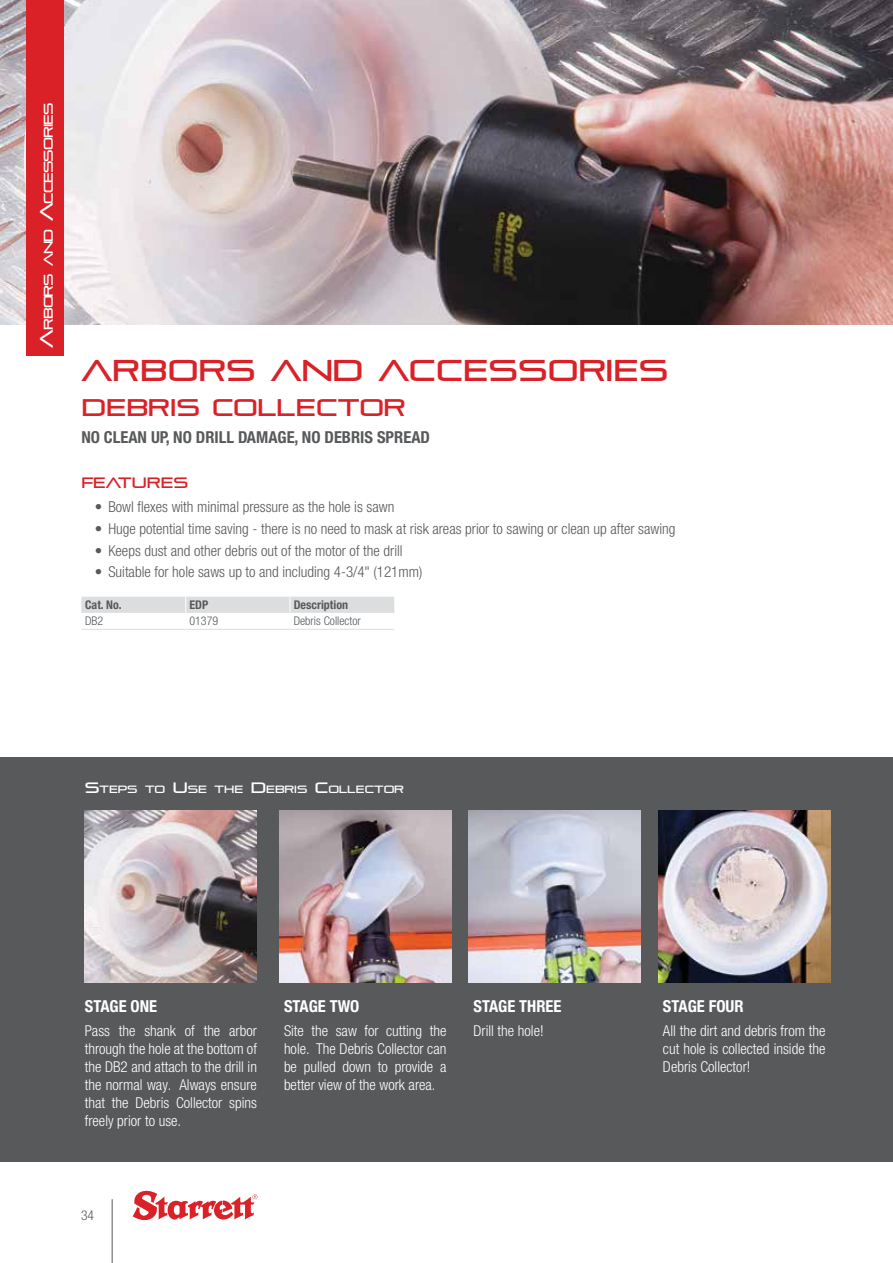
<style>
.page{position:relative;width:893px;height:1263px;background:#fff}
.page>*{position:absolute;margin:0;border:0;box-sizing:border-box;transform-origin:0 0}
.t1{font:30px "Pirulen";color:#da2128}
.t2{font:24px "Pirulen";color:#da2128}
.t3{font:700 condensed 16.5px "Helvetica Neue LT Pro";color:#58595b}
.t4{font:700 condensed 16.5px "Helvetica Neue LT Pro";color:#fff}
.t5{font:300 condensed 15px/18px "Helvetica Neue LT Pro";color:#fff;text-align:justify}
.t6{font:300 condensed 15px "Helvetica Neue LT Pro";color:#58595b}
.t7{font:15px "Pirulen";color:#da2128}
.t8{font:300 condensed 13.5px "Helvetica Neue LT Pro";color:#58595b}
.t9{font:12.6px "Pirulen";letter-spacing:-.07em;color:#fff}
.t10{font:300 condensed 12px "Helvetica Neue LT Pro";color:#58595b}
.t11{font:700 condensed 12px "Helvetica Neue LT Pro";color:#58595b}
.t12{font:10.5px "Pirulen";color:#fff}
.s1{font-size:18px}
.s2{font-size:15px}
</style>
<div class="page">
<div style="left:0;top:758px;width:893px;height:404px;background:#58595b"></div>
<img style="left:0;top:0;width:893px;height:324px">
<img style="left:85px;top:811px;width:172px;height:171px">
<img style="left:279px;top:811px;width:172px;height:171px">
<img style="left:469px;top:811px;width:172px;height:171px">
<img style="left:658px;top:811px;width:172px;height:171px">
<div style="left:81px;top:597px;width:313px;height:16px;background:#dcddde"></div>
<hr style="left:81px;top:629px;width:105px;height:1px;background:#dcddde">
<hr style="left:186px;top:629px;width:104px;height:1px;background:#dcddde">
<hr style="left:290px;top:629px;width:104px;height:1px;background:#dcddde">
<hr style="left:112px;top:1199px;width:1px;height:64px;background:#58595b">
<svg style="left:133px;top:1191px;width:124px;height:29px"></svg>
<div style="left:27px;top:0;width:37px;height:356px;background:#da2128"></div>
<p class="t9" style="left:41px;top:347px;width:246px;rotate:-90deg"><span class="s1">A</span>RBORS AND <span class="s1">A</span>CCESSORIES</p>
<h1 class="t1" style="left:81px;top:352px;width:589px">ARBORS AND ACCESSORIES</h1>
<h2 class="t2" style="left:81px;top:393px;width:45px">DEBRIS</h2>
<h2 class="t2" style="left:212px;top:393px;width:43px">COLLE</h2>
<h2 class="t2" style="left:316px;top:393px;width:45px">CTOR</h2>
<p class="t3" style="left:81px;top:427px;width:350px">NO CLEAN UP, NO DRILL DAMAGE, NO DEBRIS SPREAD</p>
<p class="t7" style="left:81px;top:473px;width:27px">FEATURES</p>
<p class="t6" style="left:95px;top:498px;width:301px">• Bowl flexes with minimal pressure as the hole is sawn</p>
<p class="t6" style="left:95px;top:520px;width:582px">• Huge potential time saving - there is no need to mask at risk areas prior to sawing or clean up after sawing</p>
<p class="t6" style="left:95px;top:542px;width:309px">• Keeps dust and other debris out of the motor of the drill</p>
<p class="t6" style="left:95px;top:563px;width:329px">• Suitable for hole saws up to and including 4-3/4" (121mm)</p>
<p class="t11" style="left:85px;top:598px;width:38px">Cat. No.</p>
<p class="t11" style="left:189px;top:598px;width:20px">EDP</p>
<p class="t11" style="left:294px;top:598px;width:56px">Description</p>
<p class="t10" style="left:85px;top:614px;width:20px">DB2</p>
<p class="t10" style="left:189px;top:614px;width:30px">01379</p>
<p class="t10" style="left:294px;top:614px;width:69px">Debris Collector</p>
<p class="t12" style="left:85px;top:783px;width:321px"><span class="s2">S</span>TEPS TO <span class="s2">U</span> SE THE <span class="s2">D</span>EBRIS <span class="s2">C</span>OLLECTOR</p>
<p class="t4" style="left:85px;top:996px;width:74px">STAGE ONE</p>
<p class="t5" style="left:85px;top:1022px;width:174px">Pass the shank of the arbor through the hole at the bottom of the DB2 and attach to the drill in the normal way. Always ensure that the Debris Collector spins freely prior to use.</p>
<p class="t4" style="left:284px;top:996px;width:77px">STAGE TWO</p>
<p class="t5" style="left:284px;top:1022px;width:164px">Site the saw for cutting the hole. The Debris Collector can be pulled down to provide a better view of the work area.</p>
<p class="t4" style="left:473px;top:996px;width:89px">STAGE THREE</p>
<p class="t5" style="left:473px;top:1022px;width:72px">Drill the hole!</p>
<p class="t8" style="left:81px;top:1207px;width:14px">34</p>
<p class="t4" style="left:663px;top:996px;width:82px">STAGE FOUR</p>
<p class="t5" style="left:663px;top:1022px;width:164px">All the dirt and debris from the cut hole is collected inside the Debris Collector!</p>
</div>
